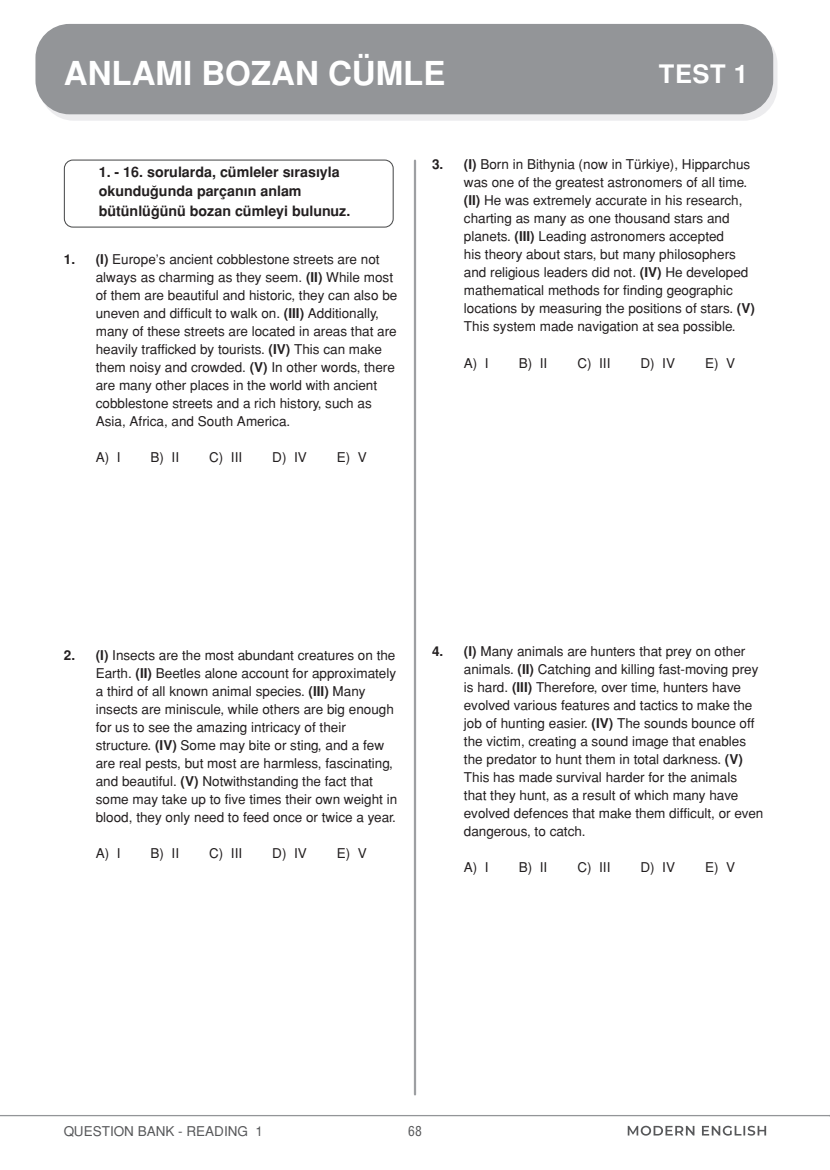
<style>
.page{position:relative;width:830px;height:1170px;background:#fff}
.page>*{position:absolute;margin:0;border:0;box-sizing:border-box;transform-origin:0 0}
.Paragraph_Style_2{font:700 33px "Helvetica Tr";color:#fff}
.Paragraph_Style_2-2{font:700 25.5px "Helvetica Tr";color:#fff}
.soru{font:700 14.25px/19.5px "Helvetica Tr";color:#231f20}
.bilgi{font:13.5px/18px "Helvetica Normal Tr";color:#231f20}
.cevap_5li_yanyana{font:13.5px "Helvetica Normal Tr";color:#231f20}
.t1{font:13.5px "Helvetica Normal Tr";color:#57585a}
.t2{font:13.5px "Helvetica Cond Normal Tr";color:#57585a}
.s1{font-family:"Helvetica Tr";font-weight:700}
</style>
<div class="page">
<hr style="left:0;top:1114px;width:829px;height:2px;background:#939598">
<svg style="left:627px;top:1125px;width:138px;height:10px"></svg>
<div style="left:64px;top:159px;width:329px;height:68px;border:1px solid #4b4c4d;border-radius:9px"></div>
<hr style="left:413px;top:161px;width:3px;height:933px;background:#9d9fa2">
<svg style="left:40px;top:30px;width:737px;height:91px;background:#e7e7e9"></svg>
<div style="left:35px;top:24px;width:737px;height:90px;background:#939598;border-radius:34px"></div>
<p class="Paragraph_Style_2" style="left:64px;top:53px;width:383px">ANLAMI BOZAN CÜMLE</p>
<p class="Paragraph_Style_2-2" style="left:658px;top:59px;width:90px">TEST 1</p>
<p class="soru" style="left:99px;top:162px;width:253px">1. - 16. sorularda, cümleler sırasıyla okunduğunda parçanın anlam bütünlüğünü bozan cümleyi bulunuz.</p>
<p class="bilgi" style="left:96px;top:250px;width:303px;text-indent:-32px"><span class="s1">1. (I)</span> Europe’s ancient cobblestone streets are not always as charming as they seem. <span class="s1">(II)</span> While most of them are beautiful and historic, they can also be uneven and difficult to walk on. <span class="s1">(III)</span> Additionally, many of these streets are located in areas that are heavily trafficked by tourists. <span class="s1">(IV)</span> This can make them noisy and crowded. <span class="s1">(V)</span> In other words, there are many other places in the world with ancient cobblestone streets and a rich history, such as Asia, Africa, and South America.</p>
<p class="cevap_5li_yanyana" style="left:96px;top:449px;width:26px">A) I</p>
<p class="cevap_5li_yanyana" style="left:150px;top:449px;width:30px">B) II</p>
<p class="cevap_5li_yanyana" style="left:209px;top:449px;width:35px">C) III</p>
<p class="cevap_5li_yanyana" style="left:272px;top:449px;width:36px">D) IV</p>
<p class="cevap_5li_yanyana" style="left:337px;top:449px;width:32px">E) V</p>
<p class="bilgi" style="left:463px;top:155px;width:292px;text-indent:-32px"><span class="s1">3. (I)</span> Born in Bithynia (now in Türkiye), Hipparchus was one of the greatest astronomers of all time. <span class="s1">(II)</span> He was extremely accurate in his research, charting as many as one thousand stars and planets. <span class="s1">(III)</span> Leading astronomers accepted<br>his theory about stars, but many philosophers and religious leaders did not. <span class="s1">(IV)</span> He developed mathematical methods for finding geographic locations by measuring the positions of stars. <span class="s1">(V)<br></span>This system made navigation at sea possible.</p>
<p class="cevap_5li_yanyana" style="left:463px;top:354px;width:26px">A) I</p>
<p class="cevap_5li_yanyana" style="left:518px;top:354px;width:30px">B) II</p>
<p class="cevap_5li_yanyana" style="left:577px;top:354px;width:35px">C) III</p>
<p class="cevap_5li_yanyana" style="left:640px;top:354px;width:36px">D) IV</p>
<p class="cevap_5li_yanyana" style="left:704px;top:354px;width:32px">E) V</p>
<p class="bilgi" style="left:96px;top:646px;width:303px;text-indent:-32px"><span class="s1">2. (I)</span> Insects are the most abundant creatures on the Earth. <span class="s1">(II)</span> Beetles alone account for approximately a third of all known animal species. <span class="s1">(III)</span> Many insects are miniscule, while others are big enough for us to see the amazing intricacy of their structure. <span class="s1">(IV)</span> Some may bite or sting, and a few are real pests, but most are harmless, fascinating, and beautiful. <span class="s1">(V)</span> Notwithstanding the fact that some may take up to five times their own weight in blood, they only need to feed once or twice a year.</p>
<p class="cevap_5li_yanyana" style="left:96px;top:845px;width:26px">A) I</p>
<p class="cevap_5li_yanyana" style="left:150px;top:845px;width:30px">B) II</p>
<p class="cevap_5li_yanyana" style="left:209px;top:845px;width:35px">C) III</p>
<p class="cevap_5li_yanyana" style="left:272px;top:845px;width:36px">D) IV</p>
<p class="cevap_5li_yanyana" style="left:337px;top:845px;width:32px">E) V</p>
<p class="bilgi" style="left:463px;top:641px;width:301px;text-indent:-32px"><span class="s1">4. (I)</span> Many animals are hunters that prey on other animals. <span class="s1">(II)</span> Catching and killing fast-moving prey is hard. <span class="s1">(III)</span> Therefore, over time, hunters have evolved various features and tactics to make the job of hunting easier. <span class="s1">(IV)</span> The sounds bounce off the victim, creating a sound image that enables the predator to hunt them in total darkness. <span class="s1">(V)<br></span>This has made survival harder for the animals<br>that they hunt, as a result of which many have evolved defences that make them difficult, or even dangerous, to catch.</p>
<p class="cevap_5li_yanyana" style="left:463px;top:858px;width:26px">A) I</p>
<p class="cevap_5li_yanyana" style="left:518px;top:858px;width:30px">B) II</p>
<p class="cevap_5li_yanyana" style="left:577px;top:858px;width:35px">C) III</p>
<p class="cevap_5li_yanyana" style="left:640px;top:858px;width:36px">D) IV</p>
<p class="cevap_5li_yanyana" style="left:704px;top:858px;width:32px">E) V</p>
<p class="t1" style="left:64px;top:1122px;width:201px">QUESTION BANK - READING 1</p>
<p class="t2" style="left:408px;top:1122px;width:15px">68</p>
</div>
